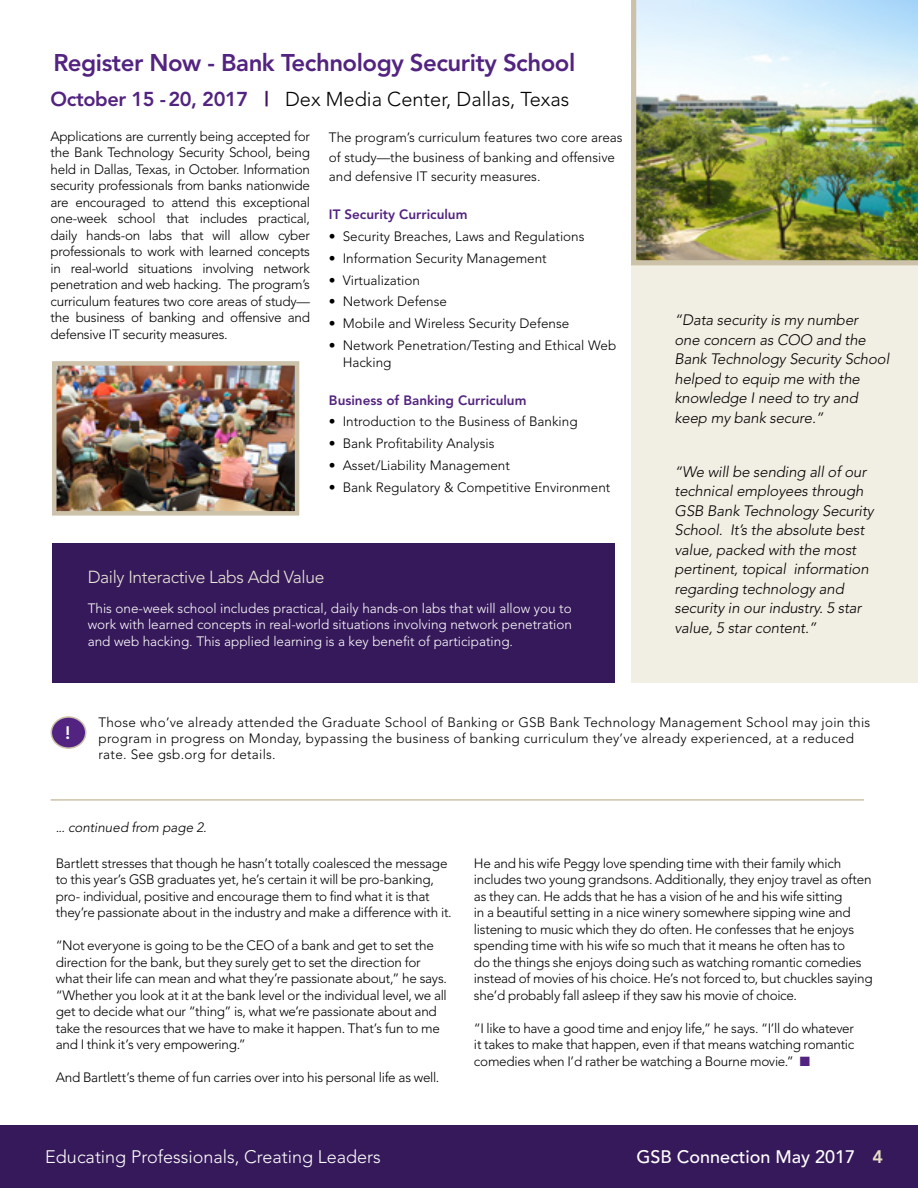
<style>
.page{position:relative;width:918px;height:1188px;background:#fff}
.page>*{position:absolute;margin:0;border:0;box-sizing:border-box;transform-origin:0 0}
.t1{font:800 24px "Avenir";letter-spacing:-.02em;color:#522380}
.t2{font:300 19.95px "Avenir";color:#000}
.t3{font:300 18px "Avenir";color:#fff}
.t4{font:500 18px "Avenir";color:#fff}
.t5{font:800 18px "Avenir";color:#fff}
.t6{font:300 17.4px "Avenir";letter-spacing:-.02em;color:#ebe7d8}
.t7{font:italic 300 15px/19.5px "Avenir";letter-spacing:-.01em;color:#000}
.t8{font:300 13.5px/16.5px "Avenir";letter-spacing:-.015em;color:#000}
.t9{font:300 13.5px/16.5px "Avenir";letter-spacing:.02em;color:#000}
.t10{font:300 13.5px/16.5px "Avenir";color:#fff;text-align:justify}
.t11{font:800 13.5px "Avenir";color:#522380}
.t12{font:italic 300 13.5px "Avenir";color:#000}
.s1{font-weight:800;color:#522380}
.s2{font-weight:800;color:#3e1063}
.s3{color:#522380}
.s4{font-weight:800;color:#e4dec5}
</style>
<div class="page">
<div style="left:631px;top:264px;width:287px;height:419px;background:#f1eee3"></div>
<div style="left:0;top:1125px;width:918px;height:63px;background:#36195a"></div>
<img style="left:57px;top:366px;width:237px;height:145px">
<div style="left:52px;top:361px;width:247px;height:155px;border:4px solid #ccc2aa"></div>
<img style="left:631px;top:0;width:287px;height:265px">
<div style="left:51px;top:717px;width:35px;height:31px;background:#522380;border-radius:50%"></div>
<div style="left:51px;top:716px;width:36px;height:33px;border:2px solid #ccc2aa;border-radius:50%"></div>
<div style="left:52px;top:544px;width:563px;height:139px;background:#36195a"></div>
<hr style="left:51px;top:799px;width:813px;height:2px;background:#ccc2aa">
<h1 class="t1" style="left:53px;top:48px;width:523px">Register Now - Bank Technology Security School</h1>
<h2 class="t2" style="left:51px;top:88px;width:520px"><span class="s1">October 15 -20, 2017</span> <span class="s2">|</span> Dex Media Center, Dallas, Texas</h2>
<p class="t8" style="left:51px;top:128px;width:261px;text-align:justify">Applications are currently being accepted for the Bank Technology Security School, being held in Dallas, Texas, in October. Information security professionals from banks nationwide are encouraged to attend this exceptional one-week school that includes practical, daily hands-on labs that will allow cyber professionals to work with learned concepts in real-world situations involving network penetration and web hacking. The program’s curriculum features two core areas of study— the business of banking and offensive and defensive IT security measures.</p>
<p class="t8" style="left:329px;top:128px;width:295px;line-height:19.5px">The program’s curriculum features two core areas of study—the business of banking and offensive and defensive IT security measures.</p>
<p class="t11" style="left:329px;top:206px;width:140px">IT Security Curriculum</p>
<p class="t8" style="left:329px;top:228px;width:257px">• Security Breaches, Laws and Regulations</p>
<p class="t8" style="left:329px;top:250px;width:219px">• Information Security Management</p>
<p class="t8" style="left:329px;top:272px;width:93px">• Virtualization</p>
<p class="t8" style="left:329px;top:294px;width:120px">• Network Defense</p>
<p class="t8" style="left:329px;top:315px;width:242px">• Mobile and Wireless Security Defense</p>
<p class="t8" style="left:343px;top:337px;width:275px;text-indent:-14px">• Network Penetration/Testing and Ethical Web<br>Hacking</p>
<p class="t11" style="left:329px;top:392px;width:199px">Business of Banking Curriculum</p>
<p class="t8" style="left:329px;top:413px;width:250px">• Introduction to the Business of Banking</p>
<p class="t8" style="left:329px;top:435px;width:167px">• Bank Profitability Analysis</p>
<p class="t8" style="left:329px;top:457px;width:183px">• Asset/Liability Management</p>
<p class="t8" style="left:329px;top:479px;width:283px">• Bank Regulatory &amp; Competitive Environment</p>
<p class="t6" style="left:88px;top:566px;width:238px">Daily Interactive Labs Add Value</p>
<p class="t10" style="left:88px;top:600px;width:486px">This one-week school includes practical, daily hands-on labs that will allow you to work with learned concepts in real-world situations involving network penetration and web hacking. This applied learning is a key benefit of participating.</p>
<p class="t7" style="left:675px;top:310px;width:216px">“Data security is my number<br>one concern as COO and the<br>Bank Technology Security School helped to equip me with the knowledge I need to try and keep my bank secure.”</p>
<p class="t7" style="left:675px;top:462px;width:201px">“We will be sending all of our technical employees through<br>GSB Bank Technology Security<br>School. It’s the absolute best value, packed with the most pertinent, topical information regarding technology and security in our industry. 5 star value, 5 star content.”</p>
<h3 class="t5" style="left:65px;top:722px;width:7px">!</h3>
<p class="t9" style="left:99px;top:714px;width:773px">Those who’ve already attended the Graduate School of Banking or GSB Bank Technology Management School may join this program in progress on Monday, bypassing the business of banking curriculum they’ve already experienced, at a reduced rate. See gsb.org for details.</p>
<p class="t12" style="left:56px;top:819px;width:152px">... continued from page 2.</p>
<p class="t8" style="left:56px;top:855px;width:398px">Bartlett stresses that though he hasn’t totally coalesced the message to this year’s GSB graduates yet, he’s certain it will be pro-banking, pro- individual, positive and encourage them to find what it is that they’re passionate about in the industry and make a difference with it.</p>
<p class="t8" style="left:56px;top:937px;width:393px">“Not everyone is going to be the CEO of a bank and get to set the direction for the bank, but they surely get to set the direction for what their life can mean and what they’re passionate about,” he says. “Whether you look at it at the bank level or the individual level, we all get to decide what our “thing” is, what we’re passionate about and take the resources that we have to make it happen. That’s fun to me and I think it’s very empowering.”</p>
<p class="t8" style="left:56px;top:1069px;width:385px">And Bartlett’s theme of fun carries over into his personal life as well.</p>
<p class="t8" style="left:474px;top:855px;width:400px">He and his wife Peggy love spending time with their family which includes two young grandsons. Additionally, they enjoy travel as often as they can. He adds that he has a vision of he and his wife sitting<br>in a beautiful setting in a nice winery somewhere sipping wine and listening to music which they do often. He confesses that he enjoys spending time with his wife so much that it means he often has to<br>do the things she enjoys doing such as watching romantic comedies instead of movies of his choice. He’s not forced to, but chuckles saying she’d probably fall asleep if they saw his movie of choice.</p>
<p class="t8" style="left:474px;top:1020px;width:382px;text-align:justify">“I like to have a good time and enjoy life,” he says. “I’ll do whatever it takes to make that happen, even if that means watching romantic comedies when I’d rather be watching a Bourne movie.” <span class="s3">■</span></p>
<h3 class="t3" style="left:45px;top:1146px;width:337px">Educating Professionals, Creating Leaders</h3>
<h3 class="t4" style="left:637px;top:1146px;width:248px">GSB Connection May 2017 <span class="s4">4</span></h3>
</div>
